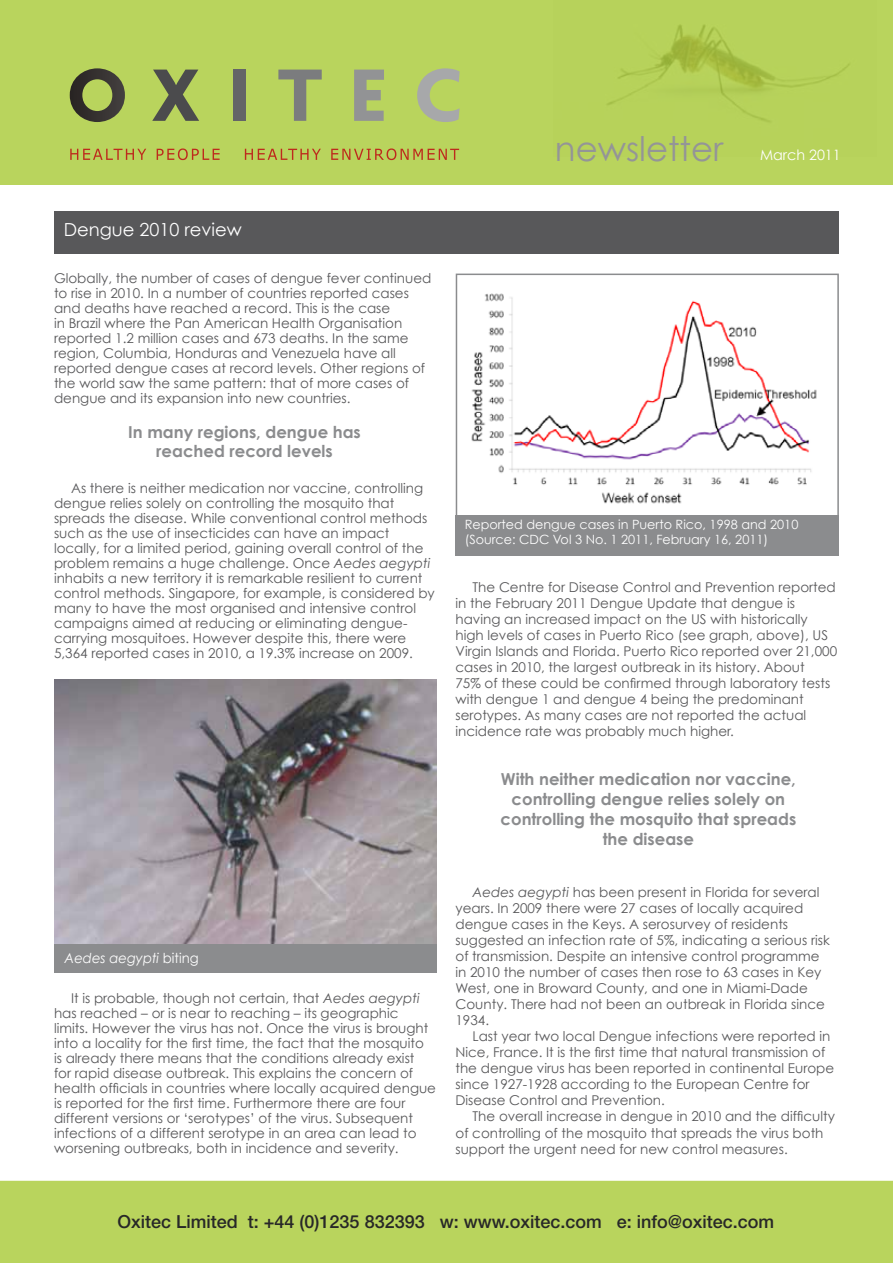
<style>
.page{position:relative;width:893px;height:1263px;background:#fff}
.page>*{position:absolute;margin:0;border:0;box-sizing:border-box;transform-origin:0 0}
.t1{font:34.05px "Century Gothic";color:#949597}
.t2{font:500 18px "Helvetica Neue";color:#000}
.t3{font:18px "Century Gothic";color:#fff}
.t4{font:700 16.5px/19.8px "Century Gothic";color:#8b8c8e;text-align:center}
.t5{font:14.25px "Century Gothic";color:#fff}
.t6{font:italic 13.8px "Century Gothic";color:#fff;scale:.96 1}
.t7{font:13.5px/15px "Century Gothic";color:#58585a}
.t8{font:12.75px/15.3px "Century Gothic";color:#fff}
.s1{font-style:italic}
.s2{font-style:normal}
</style>
<div class="page">
<div style="left:0;top:1179px;width:893px;height:84px;background:#b9d45d"></div>
<div style="left:54px;top:211px;width:785px;height:42px;background:#58585a"></div>
<div style="left:0;top:0;width:893px;height:184px;background:#b9d45d"></div>
<img style="left:607px;top:24px;width:243px;height:98px">
<svg style="left:70px;top:68px;width:55px;height:54px"></svg>
<svg style="left:152px;top:70px;width:47px;height:51px"></svg>
<div style="left:233px;top:70px;width:12px;height:51px;background:#646567"></div>
<svg style="left:278px;top:70px;width:44px;height:51px"></svg>
<svg style="left:354px;top:70px;width:30px;height:51px"></svg>
<svg style="left:417px;top:68px;width:43px;height:54px"></svg>
<svg style="left:70px;top:149px;width:76px;height:11px"></svg>
<svg style="left:157px;top:148px;width:63px;height:12px"></svg>
<svg style="left:245px;top:149px;width:76px;height:11px"></svg>
<svg style="left:331px;top:148px;width:128px;height:12px"></svg>
<img style="left:54px;top:679px;width:383px;height:265px">
<div style="left:54px;top:944px;width:383px;height:29px;background:#8b8c8e"></div>
<div style="left:456px;top:274px;width:383px;height:244px;background:#fff;border:2px solid #8b8c8e"></div>
<img style="left:471px;top:293px;width:346px;height:211px">
<div style="left:456px;top:515px;width:383px;height:41px;background:#8b8c8e"></div>
<h1 class="t1" style="left:555px;top:128px;width:170px">newsletter</h1>
<p class="t5" style="left:718px;top:146px;width:96px">October 2010</p>
<p class="t5" style="left:760px;top:146px;width:82px">March 2011</p>
<h2 class="t3" style="left:64px;top:219px;width:179px">Dengue 2010 review</h2>
<p class="t7" style="left:54px;top:271px;width:379px">Globally, the number of cases of dengue fever continued to rise in 2010. In a number of countries reported cases and deaths have reached a record. This is the case<br>in Brazil where the Pan American Health Organisation reported 1.2 million cases and 673 deaths. In the same region, Columbia, Honduras and Venezuela have all reported dengue cases at record levels. Other regions of the world saw the same pattern: that of more cases of dengue and its expansion into new countries.</p>
<p class="t4" style="left:128px;top:421px;width:234px">In many regions, dengue has reached record levels</p>
<p class="t7" style="left:54px;top:481px;width:382px;text-indent:17px">As there is neither medication nor vaccine, controlling dengue relies solely on controlling the mosquito that spreads the disease. While conventional control methods such as the use of insecticides can have an impact locally, for a limited period, gaining overall control of the problem remains a huge challenge. Once <span class="s1">Aedes aegypti </span>inhabits a new territory it is remarkable resilient to current control methods. Singapore, for example, is considered by many to have the most organised and intensive control campaigns aimed at reducing or eliminating dengue&shy;carrying mosquitoes. However despite this, there were 5,364 reported cases in 2010, a 19.3% increase on 2009.</p>
<p class="t6" style="left:65px;top:949px;width:141px">Aedes aegypti <span class="s2">biting</span></p>
<p class="t7" style="left:54px;top:991px;width:384px;text-indent:17px">It is probable, though not certain, that <span class="s1">Aedes aegypti </span>has reached – or is near to reaching – its geographic limits. However the virus has not. Once the virus is brought into a locality for the first time, the fact that the mosquito<br>is already there means that the conditions already exist<br>for rapid disease outbreak. This explains the concern of health officials in countries where locally acquired dengue is reported for the first time. Furthermore there are four different versions or ‘serotypes’ of the virus. Subsequent infections of a different serotype in an area can lead to worsening outbreaks, both in incidence and severity.</p>
<p class="t8" style="left:465px;top:516px;width:335px">Reported dengue cases in Puerto Rico, 1998 and 2010 (Source: CDC Vol 3 No. 1 2011, February 16, 2011)</p>
<p class="t7" style="left:455px;top:579px;width:383px;line-height:16px;text-indent:17px">The Centre for Disease Control and Prevention reported in the February 2011 Dengue Update that dengue is having an increased impact on the US with historically high levels of cases in Puerto Rico (see graph, above), US Virgin Islands and Florida. Puerto Rico reported over 21,000 cases in 2010, the largest outbreak in its history. About<br>75% of these could be confirmed through laboratory tests with dengue 1 and dengue 4 being the predominant serotypes. As many cases are not reported the actual incidence rate was probably much higher.</p>
<p class="t4" style="left:501px;top:769px;width:297px">With neither medication nor vaccine, controlling dengue relies solely on controlling the mosquito that spreads the disease</p>
<p class="t7" style="left:455px;top:883px;width:376px;line-height:16px;text-indent:17px"><span class="s1">Aedes aegypti</span> has been present in Florida for several years. In 2009 there were 27 cases of locally acquired dengue cases in the Keys. A serosurvey of residents suggested an infection rate of 5%, indicating a serious risk of transmission. Despite an intensive control programme in 2010 the number of cases then rose to 63 cases in Key West, one in Broward County, and one in Miami-Dade County. There had not been an outbreak in Florida since 1934.</p>
<p class="t7" style="left:455px;top:1028px;width:380px;line-height:16px;text-indent:17px">Last year two local Dengue infections were reported in Nice, France. It is the first time that natural transmission of the dengue virus has been reported in continental Europe since 1927-1928 according to the European Centre for Disease Control and Prevention.</p>
<p class="t7" style="left:455px;top:1108px;width:381px;line-height:16px;text-indent:17px">The overall increase in dengue in 2010 and the difficulty of controlling of the mosquito that spreads the virus both support the urgent need for new control measures.</p>
<h2 class="t2" style="left:117px;top:1210px;width:658px">Oxitec Limited t: +44 (0)1235 832393 w: www.oxitec.com e: info@oxitec.com</h2>
</div>
